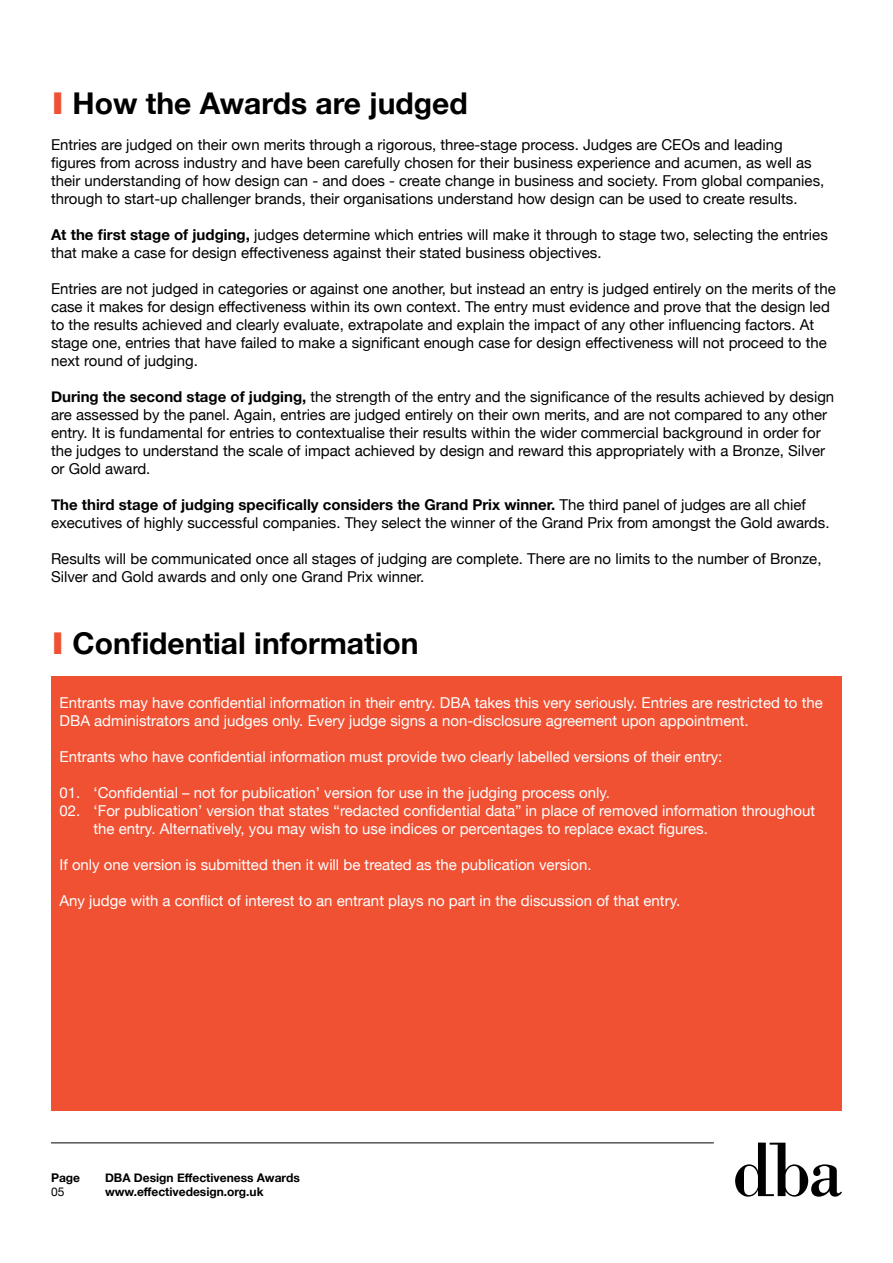
<style>
.page{position:relative;width:893px;height:1263px;background:#fff}
.page>*{position:absolute;margin:0;border:0;box-sizing:border-box;transform-origin:0 0}
.t1{font:700 30px "Helvetica Neue";color:#000}
.t2{font:15px/18px "Helvetica Neue";color:#000}
.t3{font:15px/18px "Helvetica Neue";color:#fff}
.t4{font:700 12px "Helvetica Neue";color:#000}
.t5{font:12px "Helvetica Neue";color:#000}
.s1{color:#f05133}
.s2{font-weight:700}
</style>
<div class="page">
<hr style="left:51px;top:1142px;width:663px;height:1px;background:#000">
<svg style="left:735px;top:1142px;width:107px;height:54px"></svg>
<div style="left:51px;top:676px;width:791px;height:434px;background:#f05133"></div>
<h1 class="t1" style="left:51px;top:85px;width:418px"><span class="s1">I</span> How the Awards are judged</h1>
<p class="t2" style="left:51px;top:136px;width:775px">Entries are judged on their own merits through a rigorous, three-stage process. Judges are CEOs and leading figures from across industry and have been carefully chosen for their business experience and acumen, as well as their understanding of how design can - and does - create change in business and society. From global companies, through to start-up challenger brands, their organisations understand how design can be used to create results.</p>
<p class="t2" style="left:51px;top:226px;width:778px"><span class="s2">At the first stage of judging,</span> judges determine which entries will make it through to stage two, selecting the entries that make a case for design effectiveness against their stated business objectives.</p>
<p class="t2" style="left:51px;top:280px;width:786px">Entries are not judged in categories or against one another, but instead an entry is judged entirely on the merits of the case it makes for design effectiveness within its own context. The entry must evidence and prove that the design led to the results achieved and clearly evaluate, extrapolate and explain the impact of any other influencing factors. At stage one, entries that have failed to make a significant enough case for design effectiveness will not proceed to the next round of judging.</p>
<p class="t2" style="left:51px;top:388px;width:785px"><span class="s2">During the second stage of judging,</span> the strength of the entry and the significance of the results achieved by design are assessed by the panel. Again, entries are judged entirely on their own merits, and are not compared to any other entry. It is fundamental for entries to contextualise their results within the wider commercial background in order for the judges to understand the scale of impact achieved by design and reward this appropriately with a Bronze, Silver or Gold award.</p>
<p class="t2" style="left:51px;top:496px;width:780px"><span class="s2">The third stage of judging specifically considers the Grand Prix winner.</span> The third panel of judges are all chief executives of highly successful companies. They select the winner of the Grand Prix from amongst the Gold awards.</p>
<p class="t2" style="left:51px;top:550px;width:772px">Results will be communicated once all stages of judging are complete. There are no limits to the number of Bronze,<br>Silver and Gold awards and only one Grand Prix winner.</p>
<h1 class="t1" style="left:51px;top:625px;width:369px"><span class="s1">I</span> Confidential information</h1>
<p class="t3" style="left:60px;top:694px;width:765px">Entrants may have confidential information in their entry. DBA takes this very seriously. Entries are restricted to the<br>DBA administrators and judges only. Every judge signs a non-disclosure agreement upon appointment.</p>
<p class="t3" style="left:60px;top:748px;width:664px">Entrants who have confidential information must provide two clearly labelled versions of their entry:</p>
<p class="t3" style="left:60px;top:784px;width:552px">01. ‘Confidential – not for publication’ version for use in the judging process only.</p>
<p class="t3" style="left:94px;top:802px;width:723px;text-indent:-34px">02. ‘For publication’ version that states “redacted confidential data” in place of removed information throughout the entry. Alternatively, you may wish to use indices or percentages to replace exact figures.</p>
<p class="t3" style="left:60px;top:856px;width:534px">If only one version is submitted then it will be treated as the publication version.</p>
<p class="t3" style="left:60px;top:892px;width:622px">Any judge with a conflict of interest to an entrant plays no part in the discussion of that entry.</p>
<p class="t4" style="left:51px;top:1170px;width:31px">Page</p>
<p class="t4" style="left:105px;top:1170px;width:196px">DBA Design Effectiveness Awards</p>
<p class="t5" style="left:51px;top:1185px;width:15px">05</p>
<p class="t4" style="left:105px;top:1184px;width:160px">www.effectivedesign.org.uk</p>
</div>
